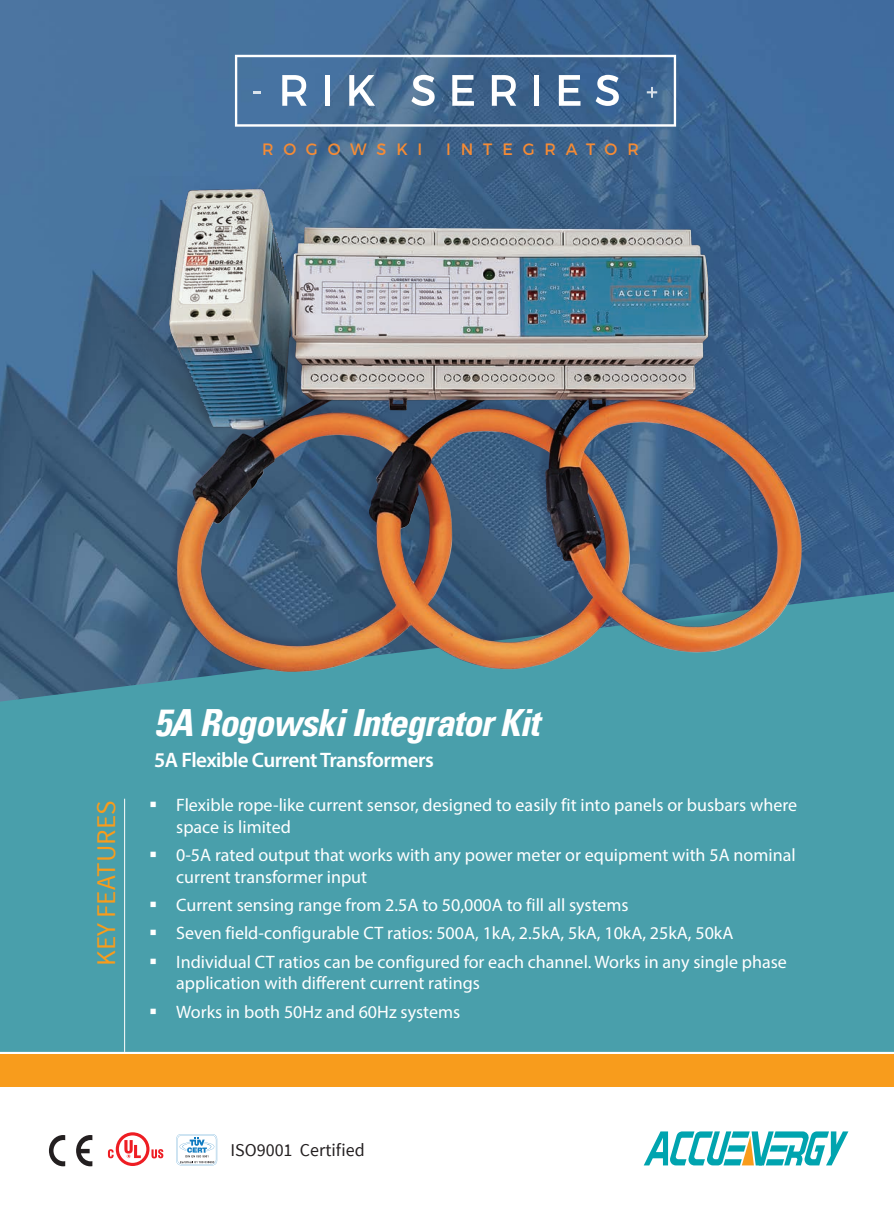
<style>
.page{position:relative;width:894px;height:1212px;background:#fff}
.page>*{position:absolute;margin:0;border:0;box-sizing:border-box;transform-origin:0 0}
.t1{font:italic 700 condensed 37.5px "Univers LT";letter-spacing:-.025em;color:#fff}
.t2{font:27px "Source Sans Pro";color:#f89c1c}
.t3{font:600 21px "Myriad Pro";letter-spacing:-.025em;color:#fff}
.t4{font:18px/21.6px "Myriad Pro";color:#fff}
.t5{font:18px "Source Sans Pro";color:#231f20}
.t6{font:16.5px "Montserrat";letter-spacing:.62em;color:#f58b35;scale:.96 1}
</style>
<div class="page">
<img style="left:0;top:0;width:893px;height:592px">
<svg style="left:49px;top:1135px;width:43px;height:31px"></svg>
<svg style="left:108px;top:1132px;width:55px;height:34px"></svg>
<svg style="left:176px;top:1134px;width:42px;height:31px"></svg>
<svg style="left:644px;top:1131px;width:204px;height:34px"></svg>
<div style="left:0;top:592px;width:893px;height:460px;background:#499fab"></div>
<hr style="left:124px;top:799px;width:1px;height:253px;background:#fff">
<div style="left:0;top:1054px;width:893px;height:33px;background:#f89c1c"></div>
<img style="left:103px;top:177px;width:698px;height:501px">
<svg style="left:235px;top:55px;width:440px;height:72px"></svg>
<svg style="left:151px;top:802px;width:5px;height:5px"></svg>
<svg style="left:151px;top:852px;width:5px;height:5px"></svg>
<svg style="left:151px;top:902px;width:5px;height:5px"></svg>
<svg style="left:151px;top:930px;width:5px;height:5px"></svg>
<svg style="left:151px;top:958px;width:5px;height:6px"></svg>
<svg style="left:151px;top:1008px;width:5px;height:5px"></svg>
<p class="t6" style="left:262px;top:139px;width:168px">ROGOWSKI</p>
<p class="t6" style="left:446px;top:139px;width:202px">INTEGRATOR</p>
<p class="t1" style="left:154px;top:699px;width:386px">5A Rogowski Integrator Kit</p>
<p class="t3" style="left:154px;top:746px;width:281px">5A Flexible Current Transformers</p>
<p class="t2" style="left:89px;top:966px;width:167px;rotate:-90deg">KEY FEATURES</p>
<p class="t4" style="left:176px;top:794px;width:622px">Flexible rope-like current sensor, designed to easily fit into panels or busbars where space is limited</p>
<p class="t4" style="left:176px;top:844px;width:620px">0-5A rated output that works with any power meter or equipment with 5A nominal current transformer input</p>
<p class="t4" style="left:176px;top:894px;width:454px">Current sensing range from 2.5A to 50,000A to fill all systems</p>
<p class="t4" style="left:176px;top:922px;width:558px">Seven field-configurable CT ratios: 500A, 1kA, 2.5kA, 5kA, 10kA, 25kA, 50kA</p>
<p class="t4" style="left:176px;top:950px;width:612px">Individual CT ratios can be configured for each channel. Works in any single phase application with different current ratings</p>
<p class="t4" style="left:176px;top:1000px;width:285px">Works in both 50Hz and 60Hz systems</p>
<p class="t5" style="left:230px;top:1139px;width:136px">ISO9001 Certified</p>
</div>
